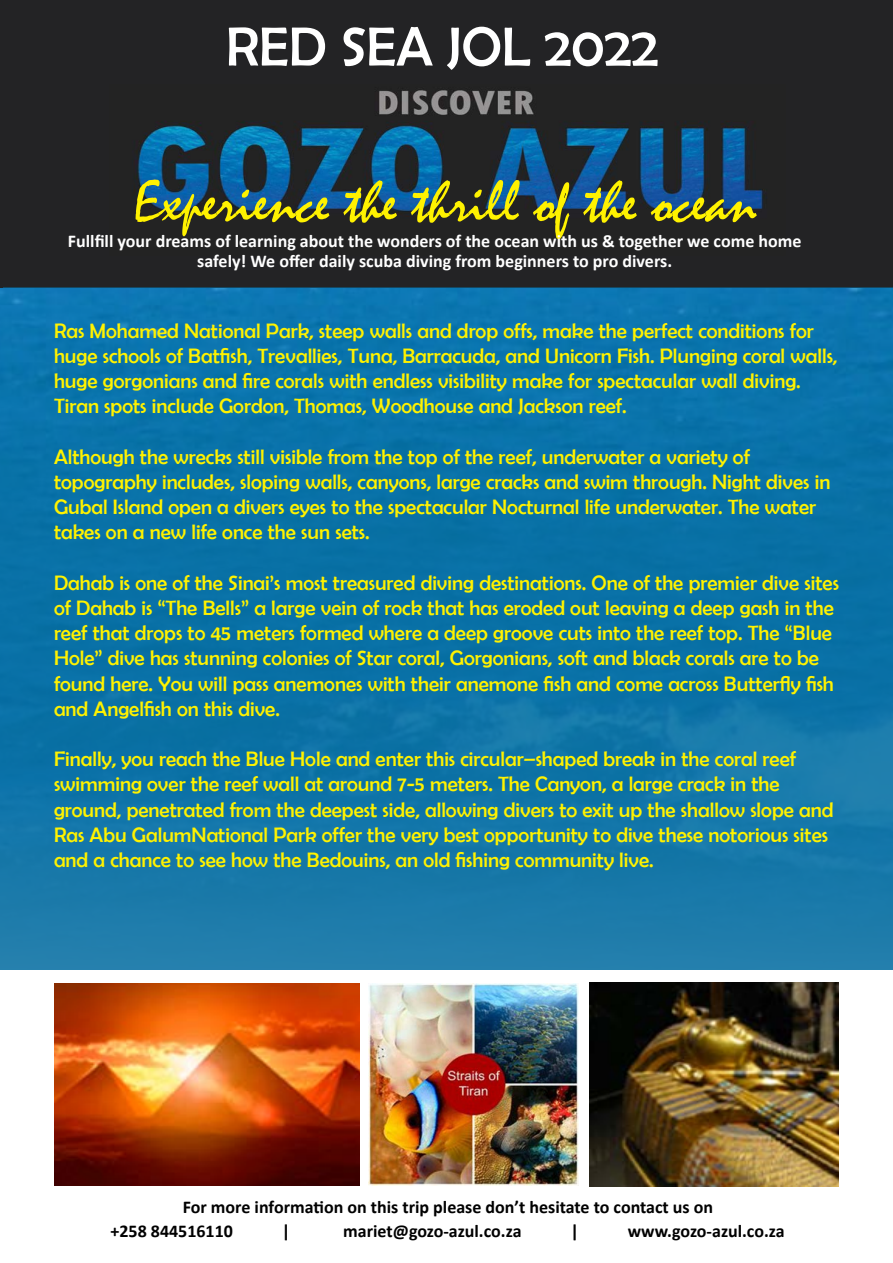
<style>
.page{position:relative;width:893px;height:1263px;background:#fff}
.page>*{position:absolute;margin:0;border:0;box-sizing:border-box;transform-origin:0 0}
.t1{font:60px "Mistral";color:#fff200}
.t2{font:55.5px "Berlin Sans FB";color:#fff}
.t3{font:21px/25.2px "Berlin Sans FB";color:#fff200}
.t4{font:700 18px/19.5px "Calibri";color:#fff;text-align:center}
.t5{font:700 18px "Calibri";color:#000}
</style>
<div class="page">
<div style="left:0;top:0;width:893px;height:287px;background:#232325"></div>
<img style="left:134px;top:90px;width:629px;height:125px">
<img style="left:589px;top:982px;width:250px;height:204px">
<img style="left:368px;top:983px;width:210px;height:202px">
<img style="left:54px;top:983px;width:305px;height:202px">
<div style="left:0;top:287px;width:893px;height:682px;background:linear-gradient(to bottom,#0470ab,#1878a7)"></div>
<h2 class="t2" style="left:226px;top:16px;width:434px">RED SEA JOL 2022</h2>
<h1 class="t1" style="left:134px;top:166px;width:624px">Experience the thrill of the ocean</h1>
<p class="t4" style="left:68px;top:231px;width:735px">Fullfill your dreams of learning about the wonders of the ocean with us &amp; together we come home safely! We offer daily scuba diving from beginners to pro divers.</p>
<p class="t3" style="left:54px;top:318px;width:785px">Ras Mohamed National Park, steep walls and drop offs, make the perfect conditions for huge schools of Batfish, Trevallies, Tuna, Barracuda, and Unicorn Fish. Plunging coral walls, huge gorgonians and fire corals with endless visibility make for spectacular wall diving.<br>Tiran spots include Gordon, Thomas, Woodhouse and Jackson reef.</p>
<p class="t3" style="left:54px;top:444px;width:778px">Although the wrecks still visible from the top of the reef, underwater a variety of topography includes, sloping walls, canyons, large cracks and swim through. Night dives in Gubal Island open a divers eyes to the spectacular Nocturnal life underwater. The water takes on a new life once the sun sets.</p>
<p class="t3" style="left:54px;top:570px;width:786px">Dahab is one of the Sinai’s most treasured diving destinations. One of the premier dive sites of Dahab is “The Bells” a large vein of rock that has eroded out leaving a deep gash in the reef that drops to 45 meters formed where a deep groove cuts into the reef top. The “Blue Hole” dive has stunning colonies of Star coral, Gorgonians, soft and black corals are to be found here. You will pass anemones with their anemone fish and come across Butterfly fish and Angelfish on this dive.</p>
<p class="t3" style="left:54px;top:746px;width:781px">Finally, you reach the Blue Hole and enter this circular–shaped break in the coral reef swimming over the reef wall at around 7-5 meters. The Canyon, a large crack in the ground, penetrated from the deepest side, allowing divers to exit up the shallow slope and Ras Abu GalumNational Park offer the very best opportunity to dive these notorious sites and a chance to see how the Bedouins, an old fishing community live.</p>
<p class="t5" style="left:183px;top:1195px;width:532px">For more information on this trip please don’t hesitate to contact us on</p>
<p class="t5" style="left:110px;top:1218px;width:124px">+258 844516110</p>
<p class="t5" style="left:282px;top:1218px;width:10px">|</p>
<p class="t5" style="left:343px;top:1218px;width:180px">mariet@gozo-azul.co.za</p>
<p class="t5" style="left:570px;top:1218px;width:10px">|</p>
<p class="t5" style="left:628px;top:1218px;width:159px">www.gozo-azul.co.za</p>
</div>
